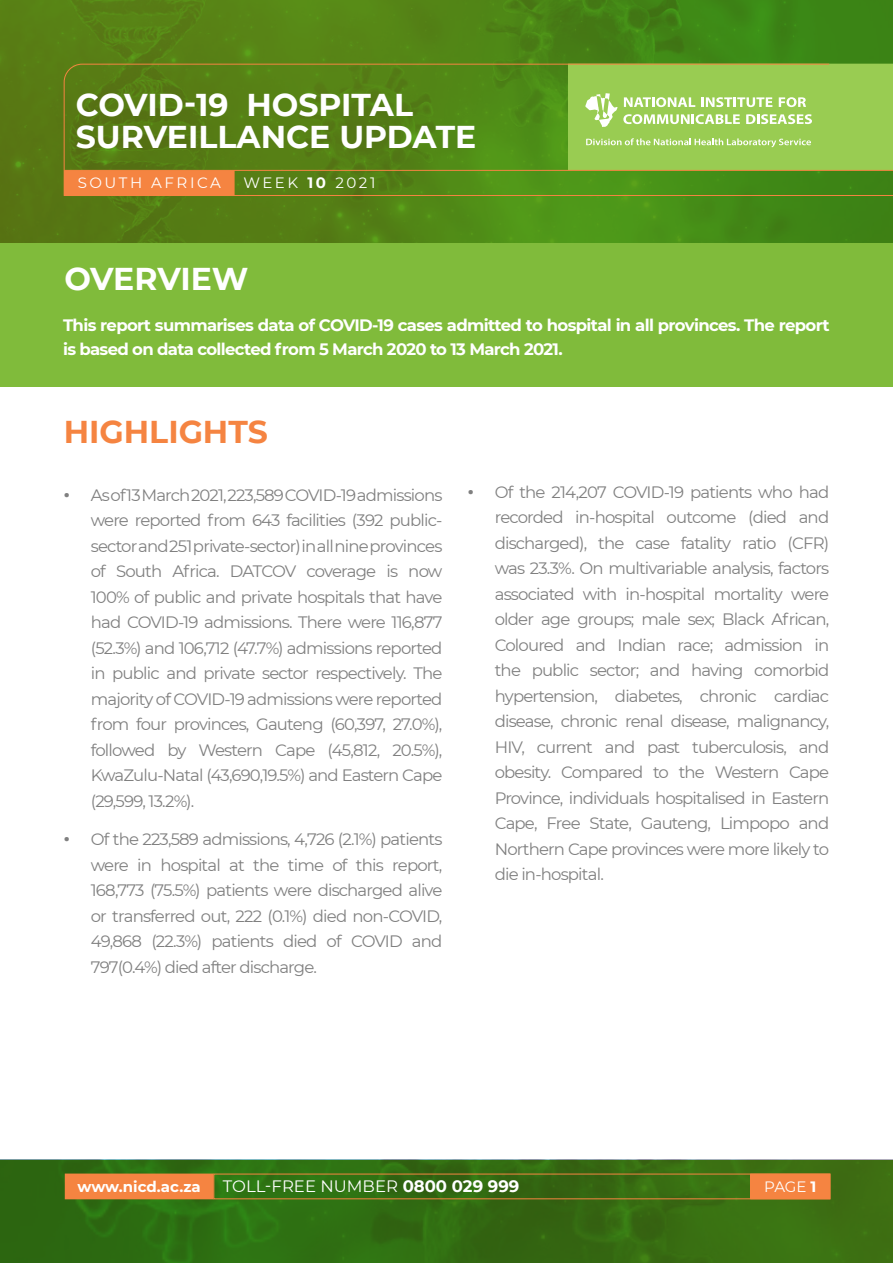
<style>
.page{position:relative;width:893px;height:1263px;background:#fff}
.page>*{position:absolute;margin:0;border:0;box-sizing:border-box;transform-origin:0 0}
.t1{font:700 31.5px/31.5px "Montserrat";color:#fff}
.t2{font:700 31.5px "Montserrat";color:#f58441}
.t3{font:16.5px/25.5px "Montserrat";letter-spacing:-.05em;color:#808080;text-align:justify}
.t4{font:700 16.5px/24px "Montserrat";letter-spacing:-.04em;color:#fff}
.t5{font:16.5px "Montserrat";color:#fff}
.t6{font:900 16.5px "Montserrat";color:#808080}
.t7{font:15px "Montserrat";letter-spacing:.17em;color:#fff}
.t8{font:700 15px "Montserrat";color:#fff}
.s1{font-weight:700}
</style>
<div class="page">
<svg style="left:0;top:1160px;width:893px;height:103px;background:#366d12"></svg>
<div style="left:751px;top:1174px;width:79px;height:25px;background:#f58441"></div>
<div style="left:65px;top:1174px;width:148px;height:25px;background:#f58441"></div>
<div style="left:0;top:0;width:893px;height:387px;background:#80bb3b"></div>
<svg style="left:0;top:0;width:893px;height:242px;background:#4d8315"></svg>
<div style="left:830px;top:64px;width:63px;height:106px;background:#99cc52"></div>
<svg style="left:63px;top:63px;width:767px;height:134px;background:#70982c"></svg>
<hr style="left:64px;top:195px;width:829px;height:1px;background:#f58441">
<hr style="left:64px;top:170px;width:829px;height:1px;background:#f58441">
<p class="t1" style="left:76px;top:88px;width:402px">COVID-19 HOSPITAL<br>SURVEILLANCE UPDATE</p>
<p class="t7" style="left:78px;top:173px;width:145px">SOUTH AFRICA</p>
<p class="t7" style="left:243px;top:172px;width:134px">WEEK <span class="s1">10</span> 2021</p>
<p class="t1" style="left:64px;top:262px;width:185px">OVERVIEW</p>
<p class="t4" style="left:63px;top:312px;width:768px">This report summarises data of COVID-19 cases admitted to hospital in all provinces. The report is based on data collected from 5 March 2020 to 13 March 2021.</p>
<p class="t2" style="left:64px;top:409px;width:206px">HIGHLIGHTS</p>
<p class="t6" style="left:64px;top:482px;width:8px">∙</p>
<p class="t3" style="left:91px;top:482px;width:353px">As of 13 March 2021, 223,589 COVID-19 admissions were reported from 643 facilities (392 public&shy;sector and 251 private-sector) in all nine provinces of South Africa. DATCOV coverage is now 100% of public and private hospitals that have had COVID-19 admissions. There were 116,877 (52.3%) and 106,712 (47.7%) admissions reported in public and private sector respectively. The majority of COVID-19 admissions were reported from four provinces, Gauteng (60,397, 27.0%), followed by Western Cape (45,812, 20.5%), KwaZulu-Natal (43,690,19.5%) and Eastern Cape (29,599, 13.2%).</p>
<p class="t6" style="left:64px;top:827px;width:8px">∙</p>
<p class="t3" style="left:91px;top:826px;width:353px">Of the 223,589 admissions, 4,726 (2.1%) patients were in hospital at the time of this report, 168,773 (75.5%) patients were discharged alive or transferred out, 222 (0.1%) died non-COVID, 49,868 (22.3%) patients died of COVID and 797(0.4%) died after discharge.</p>
<p class="t6" style="left:468px;top:479px;width:8px">∙</p>
<p class="t3" style="left:495px;top:478px;width:336px">Of the 214,207 COVID-19 patients who had recorded in-hospital outcome (died and discharged), the case fatality ratio (CFR) was 23.3%. On multivariable analysis, factors associated with in-hospital mortality were older age groups; male sex; Black African, Coloured and Indian race; admission in the public sector; and having comorbid hypertension, diabetes, chronic cardiac disease, chronic renal disease, malignancy, HIV, current and past tuberculosis, and obesity. Compared to the Western Cape Province, individuals hospitalised in Eastern Cape, Free State, Gauteng, Limpopo and Northern Cape provinces were more likely to die in-hospital.</p>
<p class="t8" style="left:78px;top:1176px;width:125px">www.nicd.ac.za</p>
<p class="t5" style="left:223px;top:1175px;width:298px">TOLL-FREE NUMBER <span class="s1">0800 029 999</span></p>
<p class="t7" style="left:764px;top:1176px;width:54px">PAGE <span class="s1">1</span></p>
</div>
